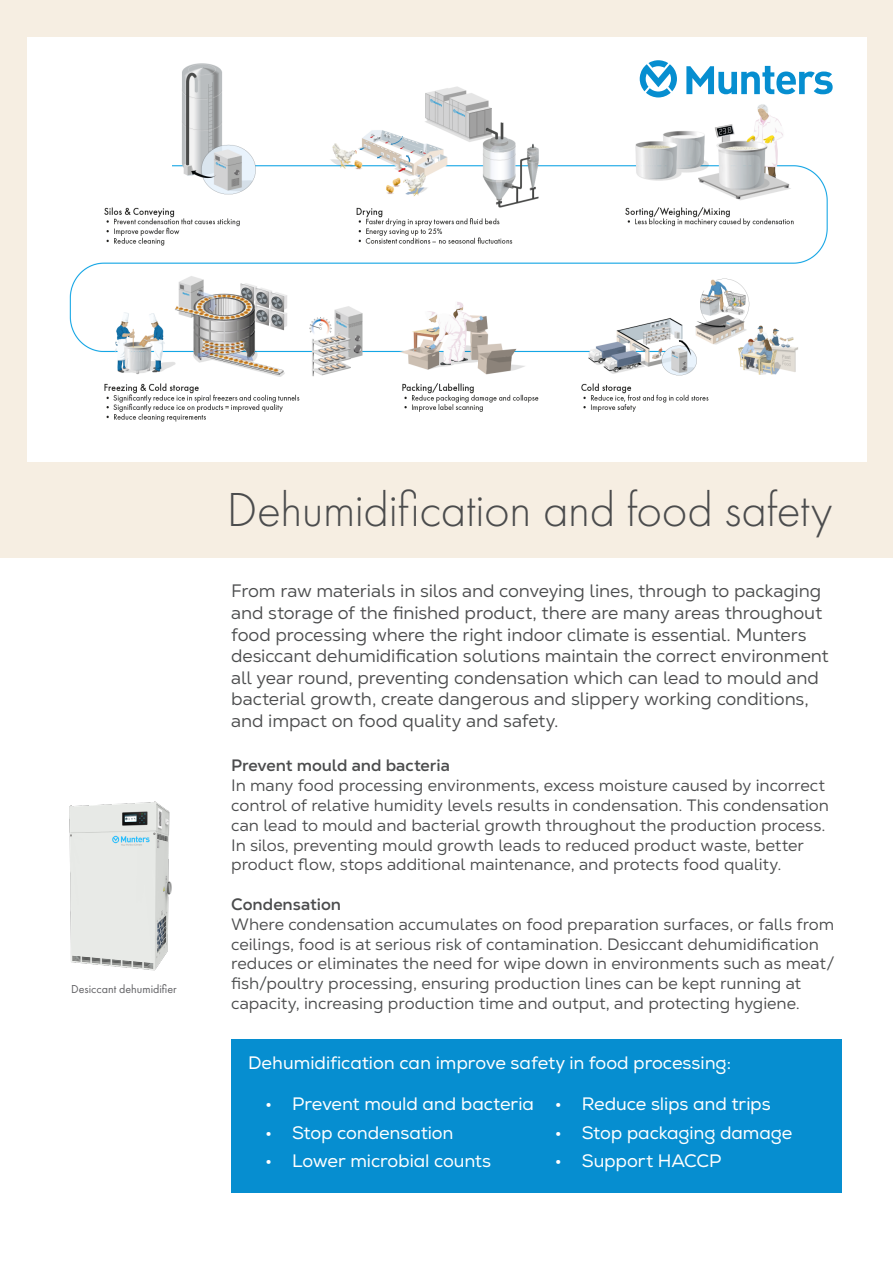
<style>
.page{position:relative;width:893px;height:1263px;background:#fff}
.page>*{position:absolute;margin:0;border:0;box-sizing:border-box;transform-origin:0 0}
.Heading_1_-_white{font:49.5px "Futura PT Light";letter-spacing:-.01em;color:#4b4c4d}
.Paragraph_2_-_black{font:18px/21.6px "Nexa Text";letter-spacing:-.01em;color:#4b4c4d}
.t1{font:18px "Nexa";letter-spacing:-.005em;color:#fff}
.Paragraph_2_-_black-2{font:16.5px/19.8px "Nexa Text";letter-spacing:-.005em;color:#4b4c4d}
.Paragraph_2_-_black-3{font:700 16.5px "Nexa Text";letter-spacing:-.005em;color:#4b4c4d}
.t2{font:12px "Futura PT";color:#636366}
</style>
<div class="page">
<div style="left:0;top:0;width:893px;height:557px;background:#f6eee2"></div>
<img style="left:69px;top:801px;width:103px;height:170px">
<div style="left:231px;top:1039px;width:611px;height:154px;background:#068ed0"></div>
<img style="left:27px;top:38px;width:839px;height:423px">
<svg style="left:640px;top:60px;width:193px;height:37px;background:#a3d5ed"></svg>
<div style="left:86px;top:116px;width:85px;height:80px;background:#fff"></div>
<p class="t2" style="left:71px;top:982px;width:107px">Desiccant dehumidifier</p>
<p class="Heading_1_-_white" style="left:227px;top:481px;width:607px">Dehumidification and food safety</p>
<p class="Paragraph_2_-_black" style="left:231px;top:580px;width:599px">From raw materials in silos and conveying lines, through to packaging and storage of the finished product, there are many areas throughout food processing where the right indoor climate is essential. Munters desiccant dehumidification solutions maintain the correct environment all year round, preventing condensation which can lead to mould and bacterial growth, create dangerous and slippery working conditions, and impact on food quality and safety.</p>
<p class="Paragraph_2_-_black-3" style="left:231px;top:755px;width:220px">Prevent mould and bacteria</p>
<p class="Paragraph_2_-_black-2" style="left:231px;top:775px;width:599px">In many food processing environments, excess moisture caused by incorrect control of relative humidity levels results in condensation. This condensation can lead to mould and bacterial growth throughout the production process.<br>In silos, preventing mould growth leads to reduced product waste, better product flow, stops additional maintenance, and protects food quality.</p>
<p class="Paragraph_2_-_black-3" style="left:231px;top:894px;width:111px">Condensation</p>
<p class="Paragraph_2_-_black-2" style="left:231px;top:914px;width:605px">Where condensation accumulates on food preparation surfaces, or falls from ceilings, food is at serious risk of contamination. Desiccant dehumidification reduces or eliminates the need for wipe down in environments such as meat/ fish/poultry processing, ensuring production lines can be kept running at capacity, increasing production time and output, and protecting hygiene.</p>
<p class="t1" style="left:248px;top:1052px;width:484px">Dehumidification can improve safety in food processing:</p>
<p class="t1" style="left:265px;top:1093px;width:270px">• Prevent mould and bacteria</p>
<p class="t1" style="left:265px;top:1122px;width:190px">• Stop condensation</p>
<p class="t1" style="left:265px;top:1150px;width:227px">• Lower microbial counts</p>
<p class="t1" style="left:555px;top:1093px;width:217px">• Reduce slips and trips</p>
<p class="t1" style="left:555px;top:1122px;width:239px">• Stop packaging damage</p>
<p class="t1" style="left:555px;top:1150px;width:168px">• Support HACCP</p>
</div>
